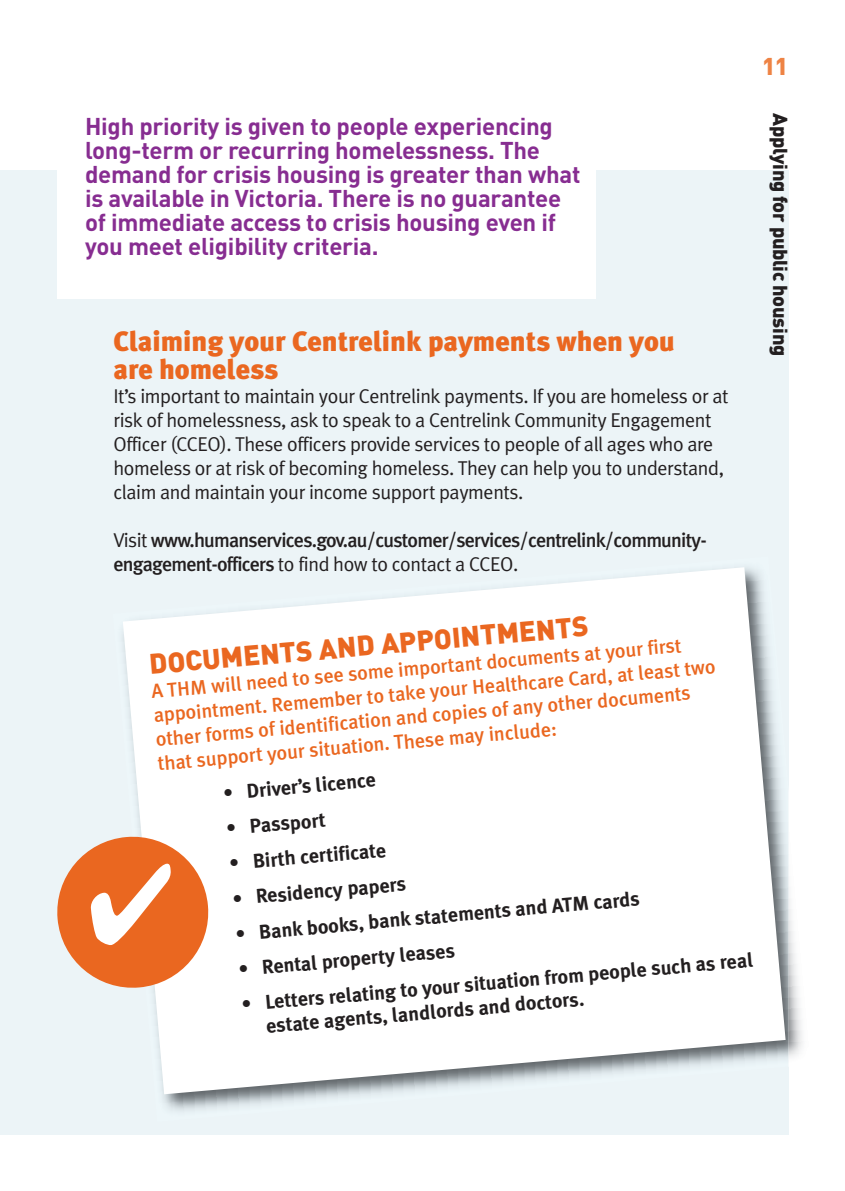
<style>
.page{position:relative;width:845px;height:1191px;background:#fff}
.page>*{position:absolute;margin:0;border:0;box-sizing:border-box;transform-origin:0 0}
.t1{font:900 28px/28px "Meta Plus";color:#ea6720}
.t2{font:900 28px "DIN";color:#ea6720}
.t3{font:700 24px/24px "DIN";letter-spacing:-.01em;color:#872d91}
.t4{font:900 24px "DIN";color:#ee8344}
.t5{font:20px/24px "Meta Plus Normal";letter-spacing:-.02em;color:#231f20}
.t6{font:500 20px/24px "Meta Plus";color:#ea6720}
.t7{font:700 20px/24px "Meta Plus";color:#231f20}
.t8{font:500 20px "Meta Plus";letter-spacing:-.04em;color:#231f20}
.t9{font:900 20px "DIN";letter-spacing:-.015em;color:#231f20}
.s1{font-family:"Meta Plus Normal";font-weight:400}
.s2{font-family:"Meta Plus";font-weight:500}
</style>
<div class="page">
<div style="left:0;top:170px;width:788px;height:964px;background:#ecf4f7"></div>
<img style="left:788px;top:784px;width:15px;height:279px">
<img style="left:122px;top:637px;width:666px;height:474px">
<svg style="left:123px;top:567px;width:662px;height:527px;background:#f8f9fa"></svg>
<div style="left:57px;top:113px;width:538px;height:186px;background:#fff"></div>
<svg style="left:57px;top:833px;width:155px;height:158px;background:#ed8e5a"></svg>
<p class="t3" style="left:85px;top:117px;width:497px">High priority is given to people experiencing long-term or recurring homelessness. The demand for crisis housing is greater than what is available in Victoria. There is no guarantee of immediate access to crisis housing even if you meet eligibility criteria.</p>
<h1 class="t1" style="left:113px;top:329px;width:563px">Claiming your Centrelink payments when you are homeless</h1>
<p class="t5" style="left:113px;top:385px;width:617px">It’s important to maintain your Centrelink payments. If you are homeless or at risk of homelessness, ask to speak to a Centrelink Community Engagement Officer (CCEO). These officers provide services to people of all ages who are homeless or at risk of becoming homeless. They can help you to understand, claim and maintain your income support payments.</p>
<p class="t8" style="left:113px;top:532px;width:595px"><span class="s1">Visit</span> www.humanservices.gov.au/customer/services/centrelink/community-</p>
<p class="t5" style="left:113px;top:553px;width:406px"><span class="s2">engagement-officers</span> to find how to contact a CCEO.</p>
<p class="t4" style="left:762px;top:58px;width:28px">11</p>
<p class="t9" style="left:787px;top:113px;width:244px;rotate:90deg">Applying for public housing</p>
<h1 class="t2" style="left:148px;top:654px;width:442px;rotate:-5deg">DOCUMENTS AND APPOINTMENTS</h1>
<p class="t6" style="left:151px;top:681px;width:565px;rotate:-5deg">A THM will need to see some important documents at your first appointment. Remember to take your Healthcare Card, at least two other forms of identification and copies of any other documents that support your situation. These may include:</p>
<p class="t7" style="left:222px;top:782px;width:155px;rotate:-5deg">• Driver’s licence</p>
<p class="t7" style="left:225px;top:817px;width:101px;rotate:-5deg">• Passport</p>
<p class="t7" style="left:228px;top:853px;width:159px;rotate:-5deg">• Birth certificate</p>
<p class="t7" style="left:231px;top:888px;width:176px;rotate:-5deg">• Residency papers</p>
<p class="t7" style="left:235px;top:923px;width:407px;rotate:-5deg">• Bank books, bank statements and ATM cards</p>
<p class="t7" style="left:238px;top:958px;width:219px;rotate:-5deg">• Rental property leases</p>
<p class="t7" style="left:263px;top:991px;width:492px;text-indent:-22px;rotate:-5deg">• Letters relating to your situation from people such as real estate agents, landlords and doctors.</p>
</div>
